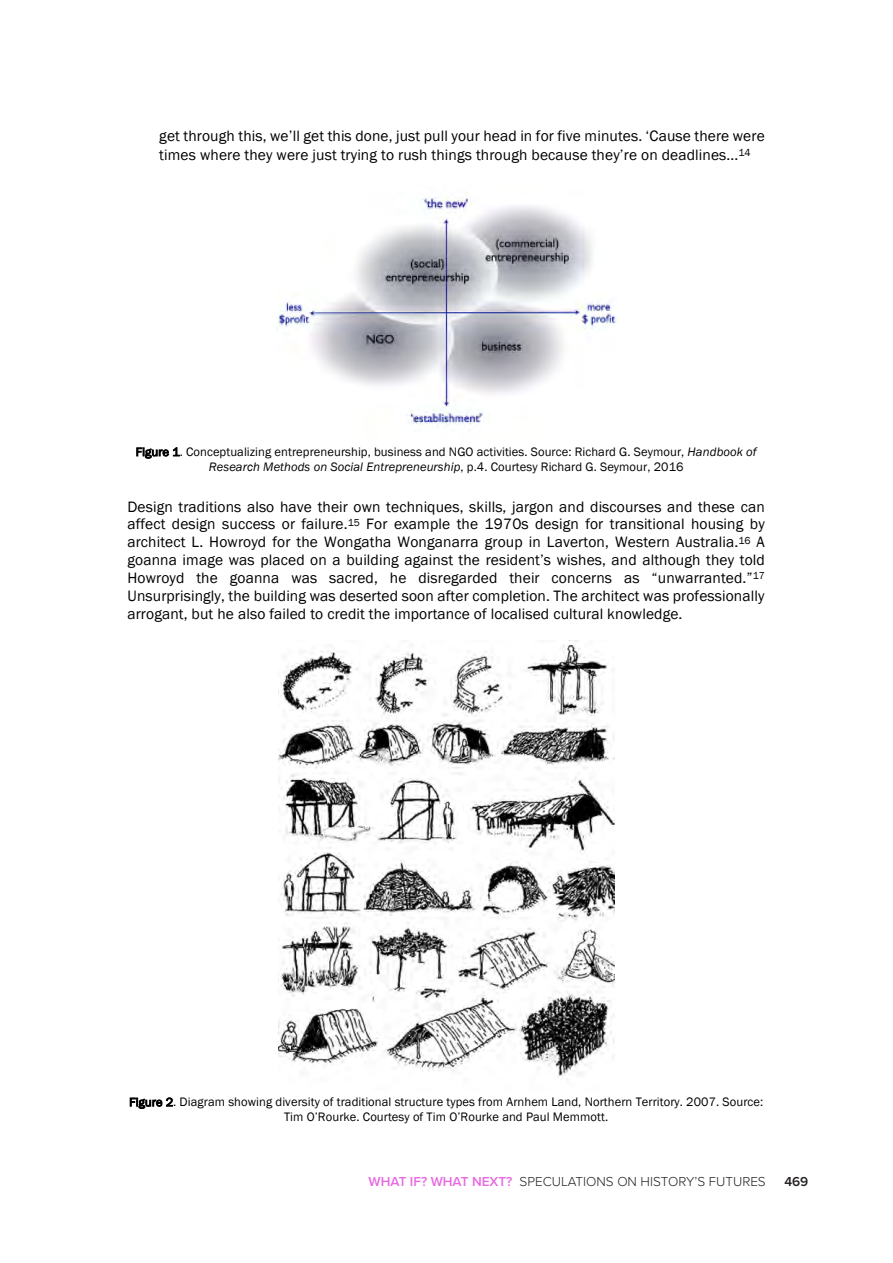
<style>
.page{position:relative;width:893px;height:1263px;background:#fff}
.page>*{position:absolute;margin:0;border:0;box-sizing:border-box;transform-origin:0 0}
.t1{font:15.45px/17.9px "Franklin Gothic";letter-spacing:.01em;color:#000}
.t2{font:300 13.5px "Proxima Nova";color:#231f20}
.t3{font:600 13.5px "Proxima Nova";color:#231f20}
.t4{font:12.6px/14.4px "Franklin Gothic";letter-spacing:.005em;color:#000;text-align:center}
.s1{font-size:12.3px}
.s2{font-style:italic}
.s3{font-weight:600;color:#e66be1}
</style>
<div class="page">
<img style="left:276px;top:197px;width:340px;height:230px">
<img style="left:278px;top:640px;width:336px;height:440px">
<p class="t1" style="left:159px;top:128px;width:607px">get through this, we’ll get this done, just pull your head in for five minutes. ‘Cause there were times where they were just trying to rush things through because they’re on deadlines...<sup>14</sup></p>
<p class="t4" style="left:136px;top:445px;width:622px"><span class="s1">Figure 1</span>. Conceptualizing entrepreneurship, business and NGO activities. Source: Richard G. Seymour, <span class="s2">Handbook of<br>Research Methods on Social Entrepreneurship</span>, p.4. Courtesy Richard G. Seymour, 2016</p>
<p class="t1" style="left:127px;top:498px;width:639px;text-align:justify">Design traditions also have their own techniques, skills, jargon and discourses and these can affect design success or failure.<sup>15</sup> For example the 1970s design for transitional housing by architect L. Howroyd for the Wongatha Wonganarra group in Laverton, Western Australia.<sup>16</sup> A goanna image was placed on a building against the resident’s wishes, and although they told Howroyd the goanna was sacred, he disregarded their concerns as “unwarranted.”<sup>17<br></sup>Unsurprisingly, the building was deserted soon after completion. The architect was professionally arrogant, but he also failed to credit the importance of localised cultural knowledge.</p>
<p class="t4" style="left:129px;top:1095px;width:636px"><span class="s1">Figure 2</span>. Diagram showing diversity of traditional structure types from Arnhem Land, Northern Territory. 2007. Source:<br>Tim O’Rourke. Courtesy of Tim O’Rourke and Paul Memmott.</p>
<p class="t2" style="left:368px;top:1172px;width:399px"><span class="s3">WHAT IF? WHAT NEXT?</span> SPECULATIONS ON HISTORY’S FUTURES</p>
<p class="t3" style="left:784px;top:1172px;width:26px">469</p>
</div>
